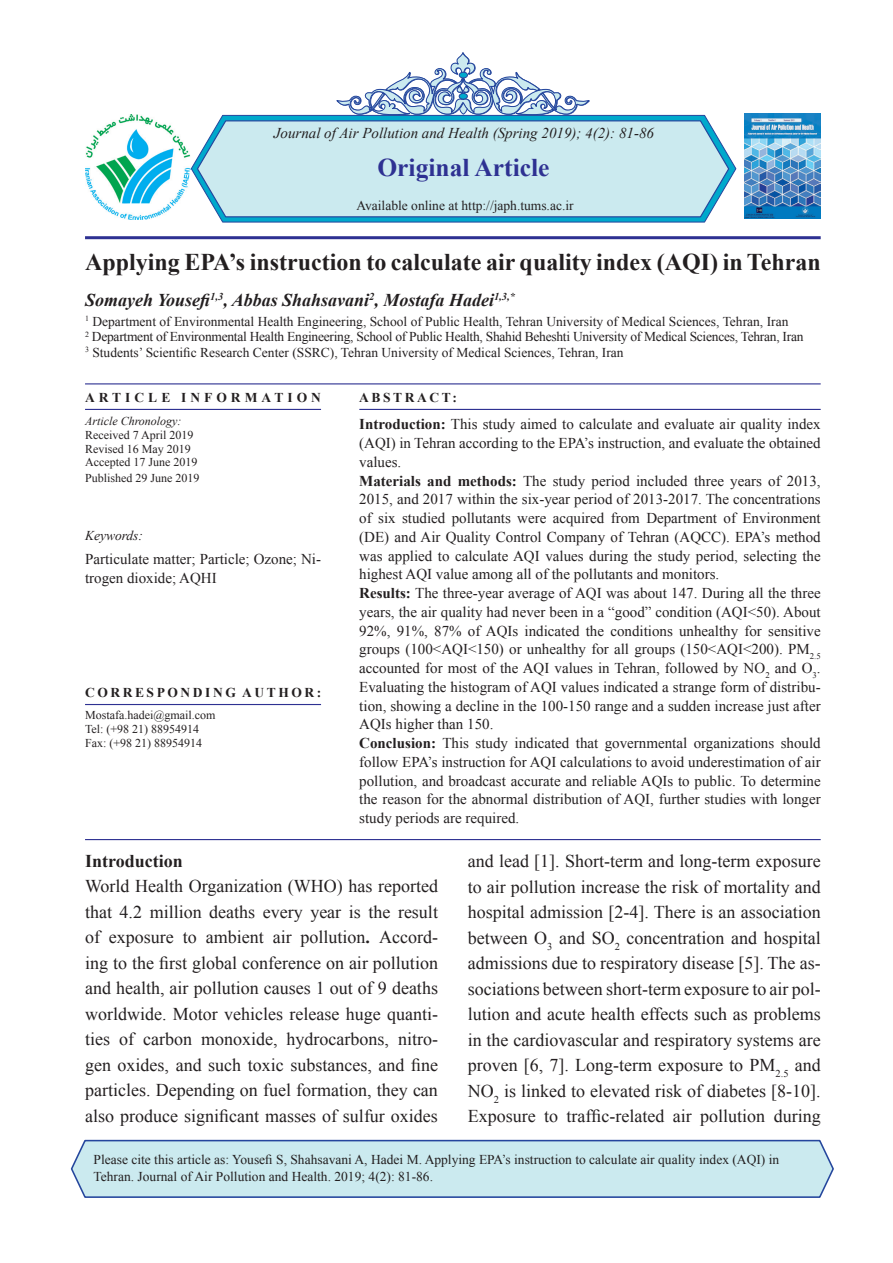
<style>
.page{position:relative;width:893px;height:1263px;background:#fff}
.page>*{position:absolute;margin:0;border:0;box-sizing:border-box;transform-origin:0 0}
.t1{font:700 25.5px "Times New Roman";color:#2e3192}
.t2{font:700 24px "Times New Roman";color:#231f20}
.t3{font:18px/25.5px "Times New Roman";color:#231f20;text-align:justify}
.t4{font:italic 700 18px "Times New Roman";color:#231f20}
.t5{font:700 18px "Times New Roman";color:#231f20}
.t6{font:15px/18.8px "Times New Roman";color:#231f20;text-align:justify}
.t7{font:italic 15px "Times New Roman";color:#231f20}
.t8{font:13.5px/16.5px "Times New Roman";color:#231f20}
.t9{font:13.5px "Times New Roman";letter-spacing:-.02em;color:#231f20}
.t10{font:700 13.5px "Times New Roman";letter-spacing:.19em;color:#231f20}
.t11{font:700 13.5px "Times New Roman";letter-spacing:.3em;color:#231f20}
.t12{font:italic 13.5px "Times New Roman";color:#231f20}
.t13{font:12px "Times New Roman";color:#231f20}
.t14{font:italic 12px "Times New Roman";color:#231f20}
.s1{font-weight:700}
</style>
<div class="page">
<svg style="left:70px;top:1139px;width:764px;height:59px;background:#c3e1ea"></svg>
<svg style="left:336px;top:52px;width:254px;height:63px"></svg>
<svg style="left:460px;top:103px;width:7px;height:11px"></svg>
<div style="left:459px;top:103px;width:8px;height:11px;border:1px solid #25469d;border-radius:50%"></div>
<div style="left:459px;top:72px;width:8px;height:6px;background:#00a9cc;border-radius:50%"></div>
<div style="left:459px;top:72px;width:9px;height:6px;border:1px solid #25469d;border-radius:50%"></div>
<div style="left:459px;top:93px;width:8px;height:6px;background:#00a9cc;border-radius:50%"></div>
<div style="left:459px;top:93px;width:9px;height:6px;border:1px solid #25469d;border-radius:50%"></div>
<svg style="left:190px;top:115px;width:547px;height:108px;fill:#00a9cc"></svg>
<svg style="left:196px;top:120px;width:534px;height:98px;background:#c2e4ec"></svg>
<hr style="left:85px;top:236px;width:736px;height:3px;background:#2e3192">
<hr style="left:85px;top:383px;width:736px;height:1px;background:#2e3192">
<hr style="left:85px;top:839px;width:736px;height:1px;background:#2e3192">
<hr style="left:85px;top:704px;width:236px;height:1px;background:#2e3192">
<hr style="left:359px;top:409px;width:462px;height:1px;background:#2e3192">
<hr style="left:85px;top:409px;width:236px;height:1px;background:#2e3192">
<img style="left:744px;top:113px;width:77px;height:105px">
<img style="left:85px;top:114px;width:105px;height:105px">
<p class="t7" style="left:274px;top:123px;width:382px">Journal of Air Pollution and Health (Spring 2019); 4(2): 81-86</p>
<p class="t1" style="left:377px;top:150px;width:174px">Original Article</p>
<p class="t8" style="left:356px;top:197px;width:219px">Available online at http://japh.tums.ac.ir</p>
<p class="t2" style="left:85px;top:245px;width:737px">Applying EPA’s instruction to calculate air quality index (AQI) in Tehran</p>
<p class="t4" style="left:85px;top:287px;width:431px">Somayeh Yousefi<sup>1,3</sup>, Abbas Shahsavani<sup>2</sup>, Mostafa Hadei<sup>1,3,*</sup></p>
<p class="t8" style="left:85px;top:313px;width:705px"><sup>1</sup> Department of Environmental Health Engineering, School of Public Health, Tehran University of Medical Sciences, Tehran, Iran</p>
<p class="t9" style="left:85px;top:327px;width:720px"><sup>2</sup> Department of Environmental Health Engineering, School of Public Health, Shahid Beheshti University of Medical Sciences, Tehran, Iran</p>
<p class="t8" style="left:85px;top:344px;width:540px"><sup>3</sup> Students’ Scientific Research Center (SSRC), Tehran University of Medical Sciences, Tehran, Iran</p>
<p class="t11" style="left:85px;top:388px;width:237px">ARTICLE INFORMATION</p>
<p class="t14" style="left:85px;top:413px;width:98px">Article Chronology:</p>
<p class="t13" style="left:85px;top:427px;width:110px">Received 7 April 2019</p>
<p class="t13" style="left:85px;top:440px;width:107px">Revised 16 May 2019</p>
<p class="t13" style="left:85px;top:454px;width:114px">Accepted 17 June 2019</p>
<p class="t13" style="left:85px;top:470px;width:116px">Published 29 June 2019</p>
<p class="t12" style="left:85px;top:526px;width:59px">Keywords:</p>
<p class="t6" style="left:85px;top:549px;width:237px;line-height:19.5px">Particulate matter; Particle; Ozone; Ni&shy;trogen dioxide; AQHI</p>
<p class="t10" style="left:85px;top:683px;width:238px">CORRESPONDING AUTHOR:</p>
<p class="t13" style="left:85px;top:707px;width:132px">Mostafa.hadei@gmail.com</p>
<p class="t13" style="left:85px;top:721px;width:116px">Tel: (+98 21) 88954914</p>
<p class="t13" style="left:85px;top:735px;width:119px">Fax: (+98 21) 88954914</p>
<p class="t10" style="left:359px;top:388px;width:99px">ABSTRACT:</p>
<p class="t6" style="left:359px;top:415px;width:463px"><span class="s1">Introduction:</span> This study aimed to calculate and evaluate air quality index (AQI) in Tehran according to the EPA’s instruction, and evaluate the obtained values.</p>
<p class="t6" style="left:359px;top:471px;width:463px"><span class="s1">Materials and methods:</span> The study period included three years of 2013, 2015, and 2017 within the six-year period of 2013-2017. The concentrations of six studied pollutants were acquired from Department of Environment (DE) and Air Quality Control Company of Tehran (AQCC). EPA’s method was applied to calculate AQI values during the study period, selecting the highest AQI value among all of the pollutants and monitors.</p>
<p class="t6" style="left:359px;top:583px;width:463px"><span class="s1">Results:</span> The three-year average of AQI was about 147. During all the three years, the air quality had never been in a “good” condition (AQI&lt;50). About 92%, 91%, 87% of AQIs indicated the conditions unhealthy for sensitive groups (100&lt;AQI&lt;150) or unhealthy for all groups (150&lt;AQI&lt;200). PM<sub>2.5 </sub>accounted for most of the AQI values in Tehran, followed by NO<sub>2</sub> and O<sub>3</sub>.<br>Evaluating the histogram of AQI values indicated a strange form of distribu&shy;tion, showing a decline in the 100-150 range and a sudden increase just after AQIs higher than 150.</p>
<p class="t6" style="left:359px;top:733px;width:463px"><span class="s1">Conclusion:</span> This study indicated that governmental organizations should follow EPA’s instruction for AQI calculations to avoid underestimation of air pollution, and broadcast accurate and reliable AQIs to public. To determine the reason for the abnormal distribution of AQI, further studies with longer study periods are required.</p>
<p class="t5" style="left:85px;top:848px;width:99px">Introduction</p>
<p class="t3" style="left:85px;top:873px;width:354px">World Health Organization (WHO) has reported that 4.2 million deaths every year is the result of exposure to ambient air pollution<span class="s1">.</span> Accord&shy;ing to the first global conference on air pollution and health, air pollution causes 1 out of 9 deaths worldwide. Motor vehicles release huge quanti&shy;ties of carbon monoxide, hydrocarbons, nitro&shy;gen oxides, and such toxic substances, and fine particles. Depending on fuel formation, they can also produce significant masses of sulfur oxides</p>
<p class="t3" style="left:468px;top:848px;width:354px">and lead [1]. Short-term and long-term exposure to air pollution increase the risk of mortality and hospital admission [2-4]. There is an association between O<sub>3</sub> and SO<sub>2</sub> concentration and hospital admissions due to respiratory disease [5]. The as&shy;sociations between short-term exposure to air pol&shy;lution and acute health effects such as problems in the cardiovascular and respiratory systems are proven [6, 7]. Long-term exposure to PM<sub>2.5</sub> and NO<sub>2</sub> is linked to elevated risk of diabetes [8-10].<br>Exposure to traffic-related air pollution during</p>
<p class="t8" style="left:94px;top:1151px;width:687px">Please cite this article as: Yousefi S, Shahsavani A, Hadei M. Applying EPA’s instruction to calculate air quality index (AQI) in<br>Tehran. Journal of Air Pollution and Health. 2019; 4(2): 81-86.</p>
</div>
